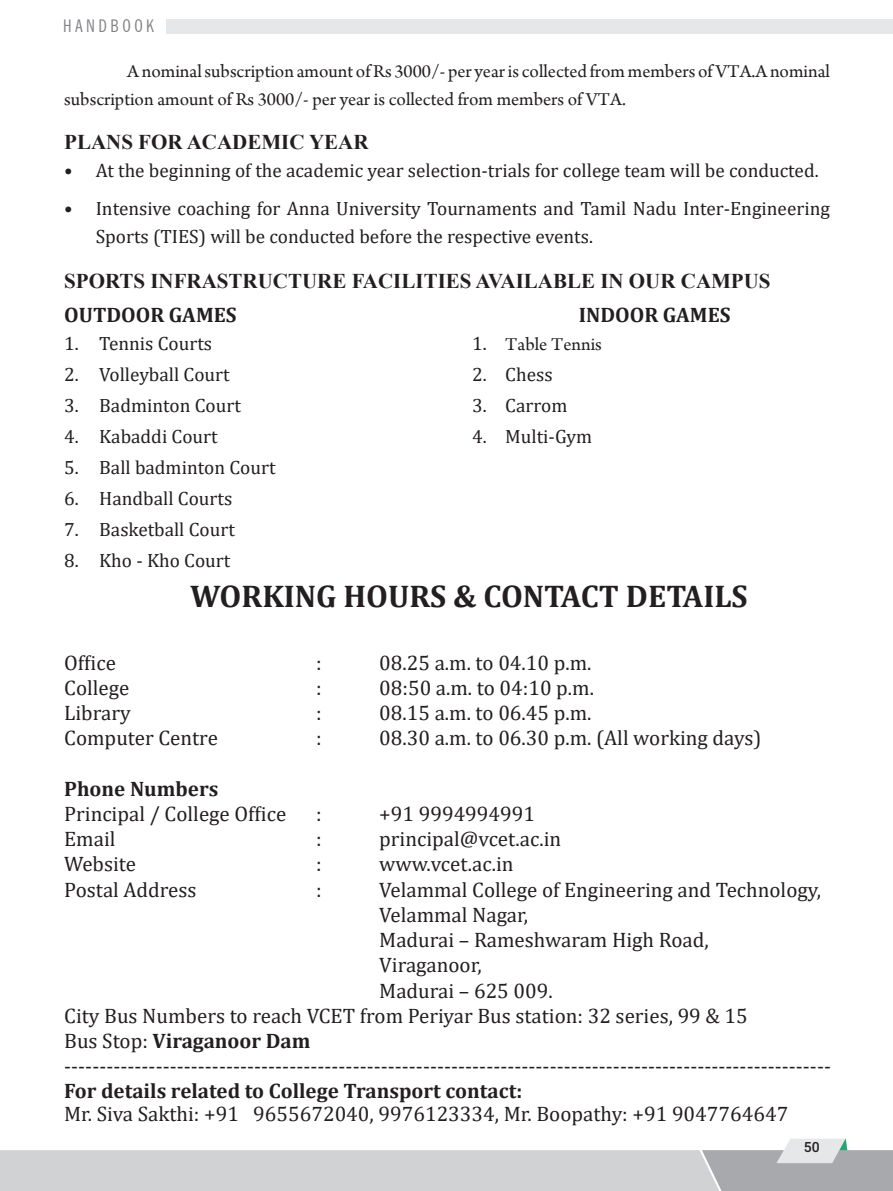
<style>
.page{position:relative;width:893px;height:1191px;background:#fff}
.page>*{position:absolute;margin:0;border:0;box-sizing:border-box;transform-origin:0 0}
.t1{font:700 31.5px "Cambria";color:#231f20}
.t2{font:21px "Cambria";color:#231f20}
.t3{font:700 21px "Cambria";color:#231f20}
.t4{font:700 21px "Times New Roman";color:#231f20}
.t5{font:19.25px/28px "Cambria";color:#231f20}
.t6{font:19.25px/28px "Arno Pro";color:#231f20}
.t7{font:condensed 17.5px "News Gothic BT";letter-spacing:.2em;color:#808285}
.t8{font:500 14px "Roboto";color:#231f20}
.s1{font-family:"Cambria"}
.s2{font-weight:400}
</style>
<div class="page">
<svg style="left:0;top:1138px;width:893px;height:53px"></svg>
<div style="left:166px;top:19px;width:727px;height:14px;background:#e6e7e9"></div>
<p class="t7" style="left:63px;top:15px;width:93px">HANDBOOK</p>
<p class="t6" style="left:64px;top:58px;width:767px;text-indent:63px">Anominalsubscription amount ofRs 3000/- per yearis collected frommembers ofVTA.Anominal subscription amount of Rs 3000/- per year is collected from members of VTA.</p>
<p class="t4" style="left:64px;top:127px;width:306px">PLANS FOR ACADEMIC YEAR</p>
<p class="t5" style="left:64px;top:157px;width:756px">• At the beginning of the academic year selection-trials for college team will be conducted.</p>
<p class="t5" style="left:96px;top:195px;width:736px;text-indent:-31px">• Intensive coaching for Anna University Tournaments and Tamil Nadu Inter-Engineering<br>Sports (TIES) will be conducted before the respective events.</p>
<p class="t4" style="left:64px;top:265px;width:708px">SPORTS INFRASTRUCTURE FACILITIES AVAILABLE IN OUR CAMPUS</p>
<p class="t3" style="left:64px;top:300px;width:174px">OUTDOOR GAMES</p>
<p class="t3" style="left:579px;top:300px;width:153px">INDOOR GAMES</p>
<p class="t5" style="left:64px;top:329px;width:150px">1. Tennis Courts</p>
<p class="t6" style="left:472px;top:331px;width:131px"><span class="s1">1.</span> Table Tennis</p>
<p class="t5" style="left:64px;top:360px;width:167px">2. Volleyball Court</p>
<p class="t5" style="left:472px;top:360px;width:82px">2. Chess</p>
<p class="t5" style="left:64px;top:391px;width:178px">3. Badminton Court</p>
<p class="t5" style="left:472px;top:391px;width:97px">3. Carrom</p>
<p class="t5" style="left:64px;top:422px;width:155px">4. Kabaddi Court</p>
<p class="t5" style="left:472px;top:422px;width:122px">4. Multi-Gym</p>
<p class="t5" style="left:64px;top:453px;width:213px">5. Ball badminton Court</p>
<p class="t5" style="left:64px;top:484px;width:170px">6. Handball Courts</p>
<p class="t5" style="left:64px;top:515px;width:172px">7. Basketball Court</p>
<p class="t5" style="left:64px;top:546px;width:168px">8. Kho - Kho Court</p>
<h1 class="t1" style="left:190px;top:574px;width:559px">WORKING HOURS &amp; CONTACT DETAILS</h1>
<p class="t2" style="left:64px;top:650px;width:53px">Office</p>
<p class="t2" style="left:316px;top:650px;width:7px">:</p>
<p class="t2" style="left:379px;top:650px;width:214px">08.25 a.m. to 04.10 p.m.</p>
<p class="t2" style="left:64px;top:675px;width:67px">College</p>
<p class="t2" style="left:316px;top:675px;width:7px">:</p>
<p class="t2" style="left:379px;top:675px;width:216px">08:50 a.m. to 04:10 p.m.</p>
<p class="t2" style="left:64px;top:700px;width:68px">Library</p>
<p class="t2" style="left:316px;top:700px;width:7px">:</p>
<p class="t2" style="left:379px;top:700px;width:214px">08.15 a.m. to 06.45 p.m.</p>
<p class="t2" style="left:64px;top:726px;width:155px">Computer Centre</p>
<p class="t2" style="left:316px;top:726px;width:7px">:</p>
<p class="t2" style="left:379px;top:726px;width:384px">08.30 a.m. to 06.30 p.m. (All working days)</p>
<p class="t3" style="left:64px;top:774px;width:156px">Phone Numbers</p>
<p class="t2" style="left:64px;top:801px;width:224px">Principal / College Office</p>
<p class="t2" style="left:316px;top:801px;width:7px">:</p>
<p class="t2" style="left:379px;top:801px;width:157px">+91 9994994991</p>
<p class="t2" style="left:64px;top:826px;width:53px">Email</p>
<p class="t2" style="left:316px;top:826px;width:7px">:</p>
<p class="t2" style="left:379px;top:826px;width:184px">principal@vcet.ac.in</p>
<p class="t2" style="left:64px;top:852px;width:73px">Website</p>
<p class="t2" style="left:316px;top:852px;width:7px">:</p>
<p class="t2" style="left:379px;top:852px;width:136px">www.vcet.ac.in</p>
<p class="t2" style="left:64px;top:877px;width:134px">Postal Address</p>
<p class="t2" style="left:316px;top:877px;width:7px">:</p>
<p class="t2" style="left:379px;top:877px;width:443px">Velammal College of Engineering and Technology,</p>
<p class="t2" style="left:379px;top:902px;width:150px">Velammal Nagar,</p>
<p class="t2" style="left:379px;top:927px;width:331px">Madurai – Rameshwaram High Road,</p>
<p class="t2" style="left:379px;top:952px;width:104px">Viraganoor,</p>
<p class="t2" style="left:379px;top:978px;width:175px">Madurai – 625 009.</p>
<p class="t2" style="left:64px;top:1003px;width:685px">City Bus Numbers to reach VCET from Periyar Bus station: 32 series, 99 &amp; 15</p>
<p class="t3" style="left:64px;top:1026px;width:248px"><span class="s2">Bus Stop:</span> Viraganoor Dam</p>
<p class="t2" style="left:64px;top:1053px;width:768px">-------------------------------------------------------------------------------------------------------------</p>
<p class="t3" style="left:64px;top:1076px;width:459px">For details related to College Transport contact:</p>
<p class="t2" style="left:64px;top:1102px;width:726px">Mr. Siva Sakthi: +91 9655672040, 9976123334, Mr. Boopathy: +91 9047764647</p>
<p class="t8" style="left:804px;top:1137px;width:17px">50</p>
</div>
